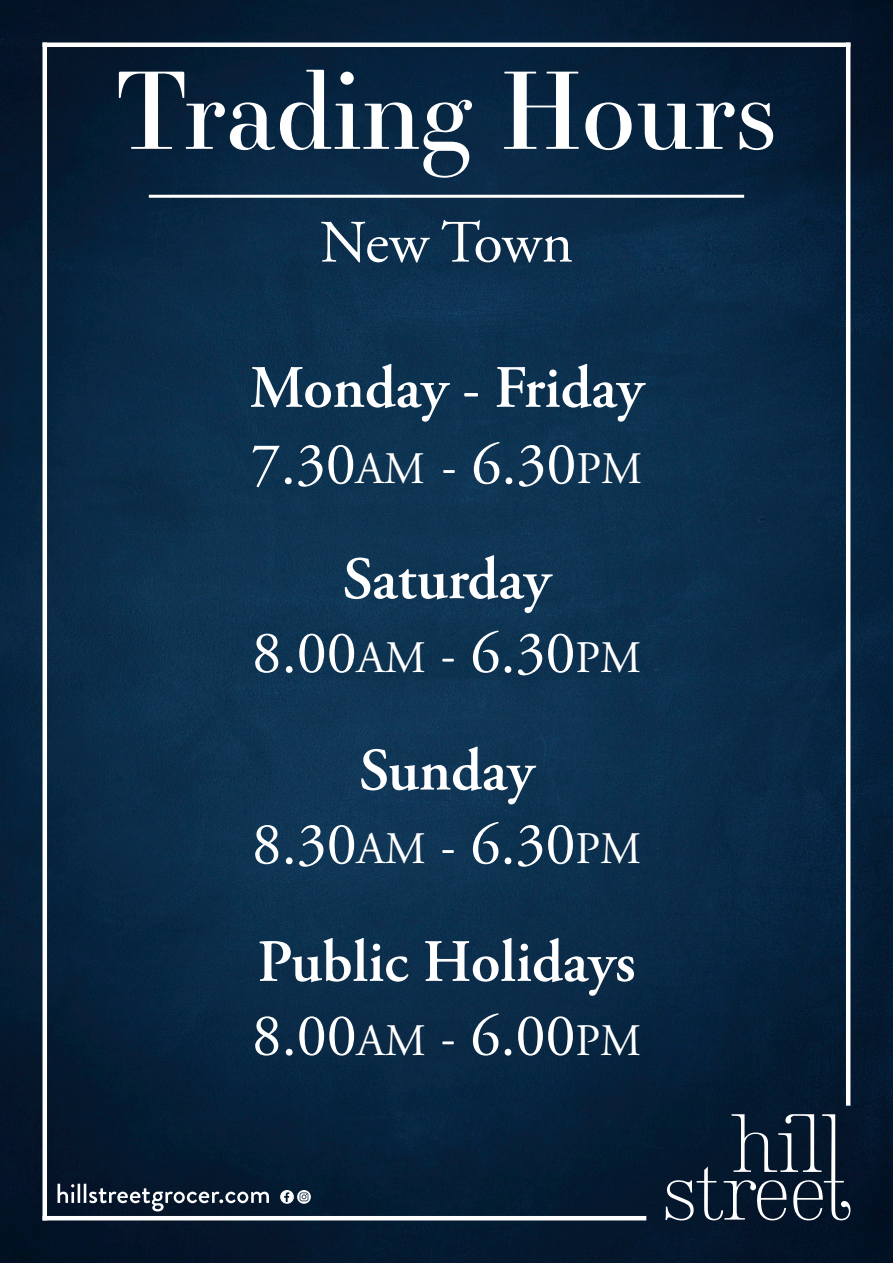
<style>
.page{position:relative;width:893px;height:1263px;background:#fff}
.page>*{position:absolute;margin:0;border:0;box-sizing:border-box;transform-origin:0 0}
.t1{font:105px "Essonnes Display";color:#fff}
.t2{font:60px "Adobe Garamond Pro";color:#fff}
.t3{font:600 60px "Adobe Garamond Pro";color:#fff}
.s1{font-size:45px}
</style>
<div class="page">
<img style="left:0;top:0;width:893px;height:1263px">
<svg style="left:665px;top:1114px;width:185px;height:106px;background:#28394b"></svg>
<hr style="left:43px;top:43px;width:4px;height:1177px;background:#fff">
<hr style="left:846px;top:43px;width:4px;height:1063px;background:#fff">
<hr style="left:43px;top:1216px;width:603px;height:4px;background:#fff">
<svg style="left:58px;top:1184px;width:211px;height:27px;background:#384656"></svg>
<svg style="left:280px;top:1190px;width:31px;height:14px"></svg>
<hr style="left:43px;top:43px;width:807px;height:4px;background:#fff">
<hr style="left:149px;top:195px;width:595px;height:3px;background:#fff">
<h1 class="t1" style="left:116px;top:38px;width:662px">Trading Hours</h1>
<p class="t2" style="left:320px;top:206px;width:255px">New Town</p>
<p class="t3" style="left:249px;top:353px;width:395px">Monday - Friday</p>
<p class="t2" style="left:251px;top:428px;width:393px">7.30<span class="s1">AM</span> - 6.30<span class="s1">PM</span></p>
<p class="t3" style="left:343px;top:544px;width:209px">Saturday</p>
<p class="t2" style="left:252px;top:617px;width:391px">8.00<span class="s1">AM</span> - 6.30<span class="s1">PM</span></p>
<p class="t3" style="left:359px;top:736px;width:176px">Sunday</p>
<p class="t2" style="left:252px;top:808px;width:391px">8.30<span class="s1">AM</span> - 6.30<span class="s1">PM</span></p>
<p class="t3" style="left:257px;top:927px;width:380px">Public Holidays</p>
<p class="t2" style="left:252px;top:1000px;width:391px">8.00<span class="s1">AM</span> - 6.00<span class="s1">PM</span></p>
</div>
